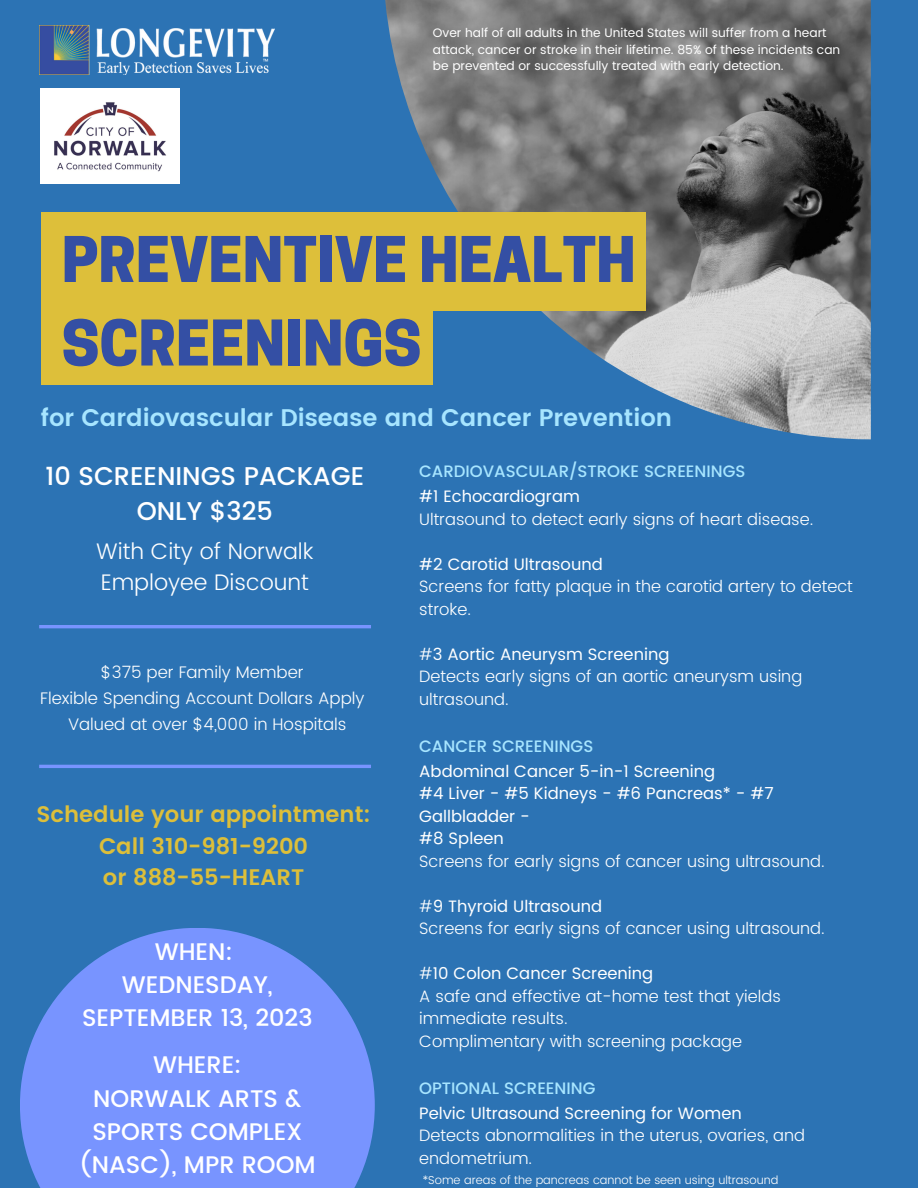
<style>
.page{position:relative;width:918px;height:1188px;background:#2c73b4}
.page>*{position:absolute;margin:0;border:0;box-sizing:border-box;transform-origin:0 0}
.t1{font:800 59.1px "Cooper Hewitt";color:#344fa4}
.t2{font:500 25.65px/34.8px "Poppins";color:#fff;text-align:center}
.t3{font:500 24px/33.3px "Poppins";color:#fff;text-align:center}
.t4{font:600 24px "Poppins";color:#a7e5ff}
.t5{font:600 22.5px "Poppins";color:#ddbf3a}
.t6{font:300 22.5px "Poppins";color:#fff}
.t7{font:300 16.8px "Poppins";color:#fff}
.t8{font:300 16.5px/22.5px "Poppins";color:#fff}
.t9{font:16.5px/22.5px "Poppins";color:#fff}
.t10{font:500 16.5px "Poppins";color:#a7e5ff}
.t11{font:12.3px/16.4px "Poppins";color:#fff}
.t12{font:300 11.55px "Poppins";color:#fff}
.s1{font-weight:300}
</style>
<div class="page">
<img style="left:385px;top:0;width:486px;height:439px">
<div style="left:41px;top:289px;width:391px;height:96px;background:#ddbf3a"></div>
<div style="left:41px;top:212px;width:604px;height:99px;background:#ddbf3a"></div>
<svg style="left:20px;top:928px;width:355px;height:260px;fill:#7894ff"></svg>
<img style="left:39px;top:25px;width:235px;height:50px">
<hr style="left:39px;top:765px;width:332px;height:3px;background:#7894ff">
<hr style="left:39px;top:625px;width:332px;height:3px;background:#7894ff">
<img style="left:41px;top:89px;width:138px;height:94px">
<p class="t11" style="left:433px;top:25px;width:409px">Over half of all adults in the United States will suffer from a heart attack, cancer or stroke in their lifetime. 85% of these incidents can be prevented or successfully treated with early detection.</p>
<p class="t1" style="left:62px;top:238px;width:576px">PREVENTIVE HEALTH</p>
<p class="t1" style="left:62px;top:321px;width:361px">SCREENINGS</p>
<p class="t4" style="left:41px;top:404px;width:633px">for Cardiovascular Disease and Cancer Prevention</p>
<p class="t2" style="left:46px;top:459px;width:320px">10 SCREENINGS PACKAGE<br>ONLY $325</p>
<p class="t6" style="left:96px;top:538px;width:219px">With City of Norwalk</p>
<p class="t6" style="left:101px;top:569px;width:210px">Employee Discount</p>
<p class="t7" style="left:101px;top:662px;width:204px">$375 per Family Member</p>
<p class="t7" style="left:40px;top:688px;width:326px">Flexible Spending Account Dollars Apply</p>
<p class="t7" style="left:68px;top:714px;width:280px">Valued at over $4,000 in Hospitals</p>
<p class="t5" style="left:37px;top:801px;width:336px">Schedule your appointment:</p>
<p class="t5" style="left:99px;top:833px;width:211px">Call 310-981-9200</p>
<p class="t5" style="left:103px;top:864px;width:203px">or 888-55-HEART</p>
<p class="t3" style="left:155px;top:935px;width:80px">WHEN:</p>
<p class="t3" style="left:122px;top:968px;width:152px">WEDNESDAY,</p>
<p class="t3" style="left:82px;top:1001px;width:232px">SEPTEMBER 13, 2023</p>
<p class="t3" style="left:153px;top:1048px;width:90px">WHERE:</p>
<p class="t3" style="left:79px;top:1082px;width:238px">NORWALK ARTS &amp;<br>SPORTS COMPLEX (NASC), MPR ROOM</p>
<p class="t10" style="left:419px;top:462px;width:328px">CARDIOVASCULAR/STROKE SCREENINGS</p>
<p class="t9" style="left:419px;top:485px;width:162px">#1 Echocardiogram</p>
<p class="t8" style="left:419px;top:508px;width:396px">Ultrasound to detect early signs of heart disease.</p>
<p class="t9" style="left:419px;top:553px;width:185px">#2 Carotid Ultrasound</p>
<p class="t8" style="left:419px;top:575px;width:435px">Screens for fatty plaque in the carotid artery to detect stroke.</p>
<p class="t9" style="left:419px;top:643px;width:252px"><span class="s1">#</span>3 Aortic Aneurysm Screening</p>
<p class="t8" style="left:419px;top:665px;width:385px">Detects early signs of an aortic aneurysm using ultrasound.</p>
<p class="t10" style="left:419px;top:736px;width:176px">CANCER SCREENINGS</p>
<p class="t9" style="left:419px;top:760px;width:298px">Abdominal Cancer 5-in-1 Screening</p>
<p class="t9" style="left:419px;top:782px;width:356px">#4 Liver - #5 Kidneys - #6 Pancreas* - #7<br>Gallbladder -</p>
<p class="t9" style="left:419px;top:827px;width:86px">#8 Spleen</p>
<p class="t8" style="left:419px;top:850px;width:407px">Screens for early signs of cancer using ultrasound.</p>
<p class="t9" style="left:419px;top:895px;width:184px"><span class="s1">#</span>9 Thyroid Ultrasound</p>
<p class="t8" style="left:419px;top:917px;width:407px">Screens for early signs of cancer using ultrasound.</p>
<p class="t9" style="left:419px;top:962px;width:235px"><span class="s1">#</span>10 Colon Cancer Screening</p>
<p class="t8" style="left:419px;top:985px;width:363px">A safe and effective at-home test that yields</p>
<p class="t8" style="left:419px;top:1007px;width:150px">immediate results.</p>
<p class="t8" style="left:419px;top:1030px;width:324px">Complimentary with screening package</p>
<p class="t10" style="left:419px;top:1078px;width:178px">OPTIONAL SCREENING</p>
<p class="t9" style="left:419px;top:1102px;width:324px">Pelvic Ultrasound Screening for Women</p>
<p class="t8" style="left:419px;top:1124px;width:387px">Detects abnormalities in the uterus, ovaries, and endometrium.</p>
<p class="t12" style="left:423px;top:1173px;width:357px">*Some areas of the pancreas cannot be seen using ultrasound</p>
</div>
